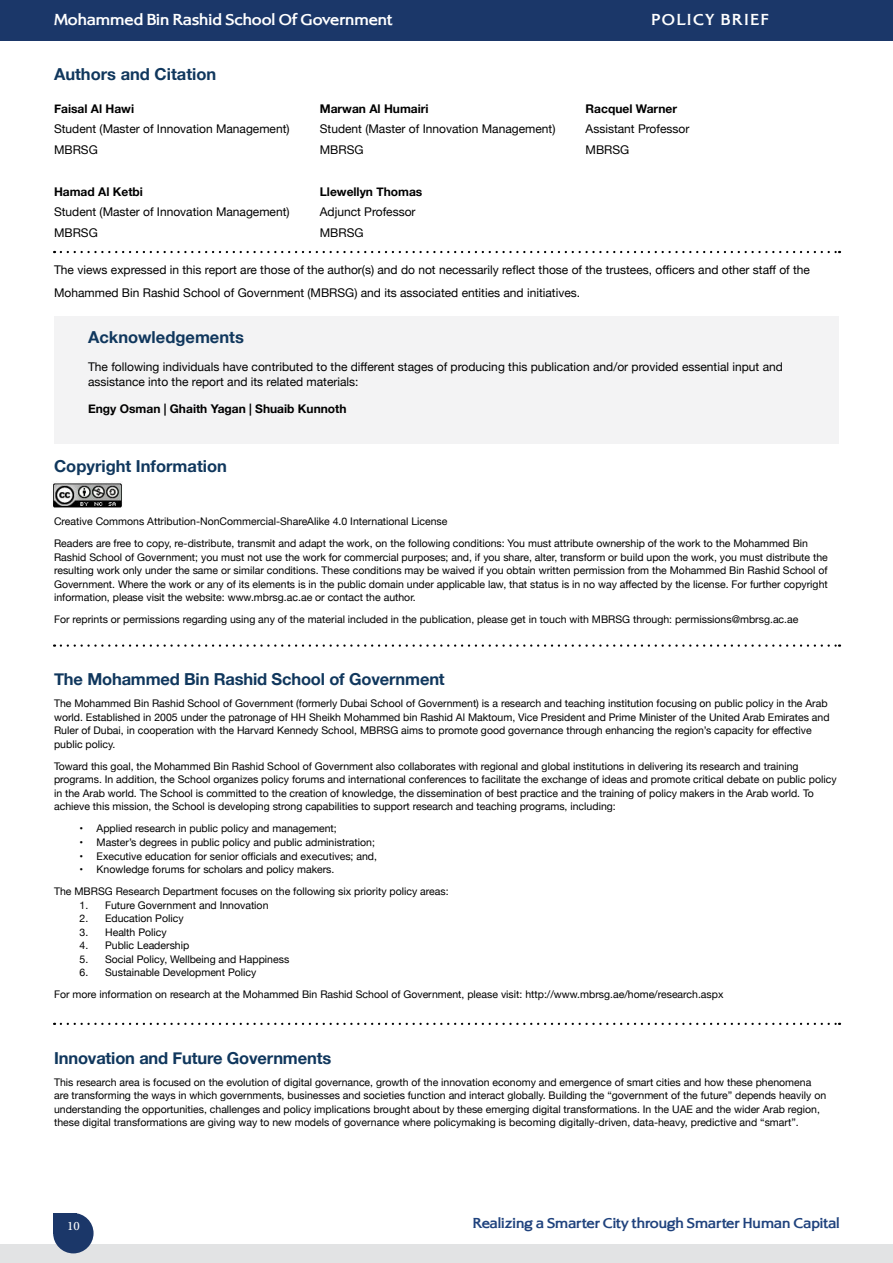
<style>
.page{position:relative;width:893px;height:1263px;background:#fff}
.page>*{position:absolute;margin:0;border:0;box-sizing:border-box;transform-origin:0 0}
.t1{font:18px "Adobe Arabic";color:#fff}
.t2{font:700 16.5px "Helvetica Neue";letter-spacing:-.01em;color:#10375d}
.t3{font:700 16.5px "Alexon";color:#fff}
.t4{font:700 16.5px "Alexon";letter-spacing:.1em;color:#fff}
.t5{font:700 15px "Alexon";color:#1f427d}
.t6{font:12px/20.7px "Helvetica Neue";color:#000}
.t7{font:700 12px "Helvetica Neue";color:#000}
.t8{font:10.5px/13.5px "Helvetica Neue";color:#000}
</style>
<div class="page">
<div style="left:53px;top:1213px;width:24px;height:20px;background:#1b3769"></div>
<div style="left:0;top:1244px;width:893px;height:19px;background:#e2e3e4"></div>
<div style="left:53px;top:1213px;width:41px;height:40px;background:#1b3769;border-radius:50%"></div>
<div style="left:0;top:0;width:893px;height:40px;background:#1b3769"></div>
<img style="left:53px;top:483px;width:69px;height:24px">
<svg style="left:61px;top:644px;width:779px;height:3px"></svg>
<svg style="left:61px;top:1023px;width:779px;height:2px"></svg>
<svg style="left:61px;top:251px;width:779px;height:2px"></svg>
<div style="left:54px;top:316px;width:785px;height:127px;background:#f3f3f4"></div>
<h2 class="t3" style="left:54px;top:9px;width:340px">Mohammed Bin Rashid School Of Government</h2>
<h2 class="t4" style="left:651px;top:9px;width:119px">POLICY BRIEF</h2>
<h2 class="t2" style="left:54px;top:61px;width:164px">Authors and Citation</h2>
<p class="t7" style="left:54px;top:99px;width:82px">Faisal Al Hawi</p>
<p class="t6" style="left:54px;top:120px;width:237px">Student (Master of Innovation Management)<br>MBRSG</p>
<p class="t7" style="left:54px;top:182px;width:91px">Hamad Al Ketbi</p>
<p class="t6" style="left:54px;top:203px;width:237px">Student (Master of Innovation Management)<br>MBRSG</p>
<p class="t7" style="left:320px;top:99px;width:110px">Marwan Al Humairi</p>
<p class="t6" style="left:320px;top:119px;width:237px">Student (Master of Innovation Management)<br>MBRSG</p>
<p class="t7" style="left:320px;top:182px;width:104px">Llewellyn Thomas</p>
<p class="t6" style="left:320px;top:202px;width:97px">Adjunct Professor<br>MBRSG</p>
<p class="t7" style="left:586px;top:99px;width:93px">Racquel Warner</p>
<p class="t6" style="left:586px;top:119px;width:105px">Assistant Professor<br>MBRSG</p>
<p class="t6" style="left:54px;top:260px;width:757px;line-height:22.5px">The views expressed in this report are those of the author(s) and do not necessarily reflect those of the trustees, officers and other staff of the<br>Mohammed Bin Rashid School of Government (MBRSG) and its associated entities and initiatives.</p>
<h2 class="t2" style="left:88px;top:324px;width:157px">Acknowledgements</h2>
<p class="t6" style="left:88px;top:360px;width:696px;line-height:15px">The following individuals have contributed to the different stages of producing this publication and/or provided essential input and assistance into the report and its related materials:</p>
<p class="t7" style="left:88px;top:400px;width:260px">Engy Osman | Ghaith Yagan | Shuaib Kunnoth</p>
<h2 class="t2" style="left:54px;top:453px;width:174px">Copyright Information</h2>
<p class="t8" style="left:54px;top:511px;width:756px;line-height:22px">Creative Commons Attribution-NonCommercial-ShareAlike 4.0 International License<br>Readers are free to copy, re-distribute, transmit and adapt the work, on the following conditions: You must attribute ownership of the work to the Mohammed Bin</p>
<p class="t8" style="left:54px;top:551px;width:775px;text-align:justify">Rashid School of Government; you must not use the work for commercial purposes; and, if you share, alter, transform or build upon the work, you must distribute the resulting work only under the same or similar conditions. These conditions may be waived if you obtain written permission from the Mohammed Bin Rashid School of Government. Where the work or any of its elements is in the public domain under applicable law, that status is in no way affected by the license. For further copyright information, please visit the website: www.mbrsg.ac.ae or contact the author.</p>
<p class="t8" style="left:54px;top:613px;width:746px">For reprints or permissions regarding using any of the material included in the publication, please get in touch with MBRSG through: permissions@mbrsg.ac.ae</p>
<h2 class="t2" style="left:54px;top:667px;width:392px">The Mohammed Bin Rashid School of Government</h2>
<p class="t8" style="left:54px;top:697px;width:777px">The Mohammed Bin Rashid School of Government (formerly Dubai School of Government) is a research and teaching institution focusing on public policy in the Arab world. Established in 2005 under the patronage of HH Sheikh Mohammed bin Rashid Al Maktoum, Vice President and Prime Minister of the United Arab Emirates and Ruler of Dubai, in cooperation with the Harvard Kennedy School, MBRSG aims to promote good governance through enhancing the region’s capacity for effective public policy.</p>
<p class="t8" style="left:54px;top:760px;width:784px">Toward this goal, the Mohammed Bin Rashid School of Government also collaborates with regional and global institutions in delivering its research and training programs. In addition, the School organizes policy forums and international conferences to facilitate the exchange of ideas and promote critical debate on public policy in the Arab world. The School is committed to the creation of knowledge, the dissemination of best practice and the training of policy makers in the Arab world. To achieve this mission, the School is developing strong capabilities to support research and teaching programs, including:</p>
<p class="t8" style="left:80px;top:823px;width:259px">• Applied research in public policy and management;</p>
<p class="t8" style="left:80px;top:836px;width:297px">• Master’s degrees in public policy and public administration;</p>
<p class="t8" style="left:80px;top:850px;width:299px">• Executive education for senior officials and executives; and,</p>
<p class="t8" style="left:54px;top:859px;width:396px;line-height:22px;text-indent:26px">• Knowledge forums for scholars and policy makers.<br>The MBRSG Research Department focuses on the following six priority policy areas:</p>
<p class="t8" style="left:80px;top:899px;width:190px">1. Future Government and Innovation</p>
<p class="t8" style="left:80px;top:912px;width:106px">2. Education Policy</p>
<p class="t8" style="left:80px;top:926px;width:89px">3. Health Policy</p>
<p class="t8" style="left:80px;top:939px;width:111px">4. Public Leadership</p>
<p class="t8" style="left:80px;top:953px;width:211px">5. Social Policy, Wellbeing and Happiness</p>
<p class="t8" style="left:54px;top:962px;width:671px;line-height:22px;text-indent:26px">6. Sustainable Development Policy<br>For more information on research at the Mohammed Bin Rashid School of Government, please visit: http://www.mbrsg.ae/home/research.aspx</p>
<h2 class="t2" style="left:54px;top:1045px;width:279px">Innovation and Future Governments</h2>
<p class="t8" style="left:54px;top:1076px;width:774px">This research area is focused on the evolution of digital governance, growth of the innovation economy and emergence of smart cities and how these phenomena are transforming the ways in which governments, businesses and societies function and interact globally. Building the “government of the future” depends heavily on understanding the opportunities, challenges and policy implications brought about by these emerging digital transformations. In the UAE and the wider Arab region, these digital transformations are giving way to new models of governance where policymaking is becoming digitally-driven, data-heavy, predictive and “smart”.</p>
<h1 class="t1" style="left:67px;top:1213px;width:14px">10</h1>
<h3 class="t5" style="left:473px;top:1213px;width:368px">Realizing a Smarter City through Smarter Human Capital</h3>
</div>
